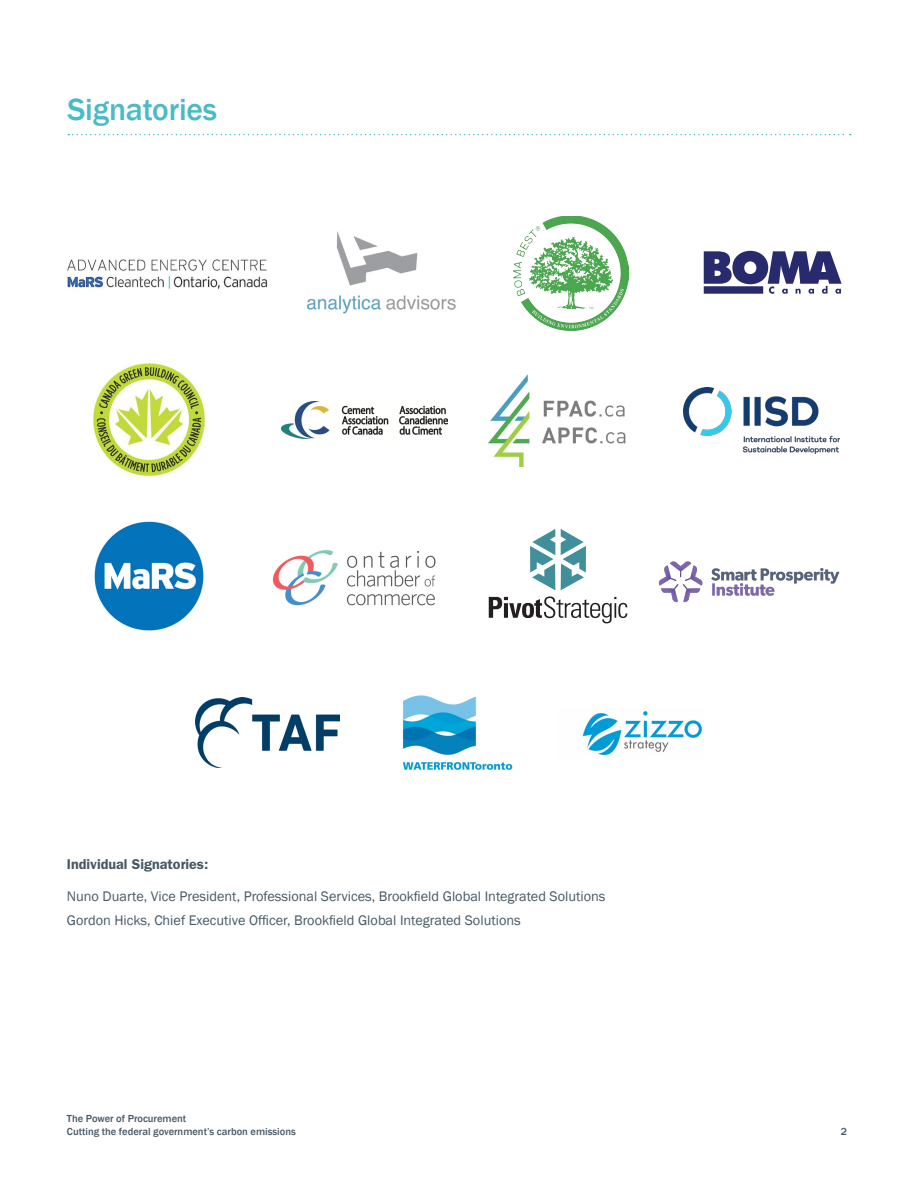
<style>
.page{position:relative;width:918px;height:1188px;background:#fff}
.page>*{position:absolute;margin:0;border:0;box-sizing:border-box;transform-origin:0 0}
.t1{font:500 31.5px "Franklin Gothic";letter-spacing:-.005em;color:#4abac7}
.t2{font:14.25px/24.8px "Franklin Gothic";color:#475865}
.t3{font:600 14.25px "Franklin Gothic";color:#475865}
.t4{font:500 10.5px/12.6px "Franklin Gothic";color:#475865}
</style>
<div class="page">
<svg style="left:68px;top:134px;width:783px;height:1px"></svg>
<img style="left:272px;top:550px;width:164px;height:56px">
<svg style="left:530px;top:529px;width:25px;height:61px"></svg>
<svg style="left:561px;top:529px;width:25px;height:61px"></svg>
<svg style="left:489px;top:596px;width:138px;height:27px"></svg>
<img style="left:195px;top:698px;width:144px;height:70px">
<img style="left:402px;top:695px;width:111px;height:75px">
<img style="left:582px;top:711px;width:120px;height:45px">
<img style="left:66px;top:259px;width:202px;height:30px">
<img style="left:308px;top:231px;width:148px;height:83px">
<img style="left:513px;top:216px;width:115px;height:115px">
<svg style="left:704px;top:251px;width:138px;height:43px"></svg>
<img style="left:91px;top:363px;width:115px;height:114px">
<img style="left:281px;top:401px;width:167px;height:38px">
<img style="left:489px;top:374px;width:137px;height:92px">
<img style="left:684px;top:387px;width:155px;height:66px">
<img style="left:95px;top:522px;width:108px;height:109px">
<img style="left:658px;top:561px;width:182px;height:42px">
<h1 class="t1" style="left:68px;top:97px;width:151px">Signatories</h1>
<p class="t3" style="left:67px;top:859px;width:143px">Individual Signatories:</p>
<p class="t2" style="left:67px;top:884px;width:540px">Nuno Duarte, Vice President, Professional Services, Brookfield Global Integrated Solutions<br>Gordon Hicks, Chief Executive Officer, Brookfield Global Integrated Solutions</p>
<p class="t4" style="left:67px;top:1113px;width:230px">The Power of Procurement<br>Cutting the federal government’s carbon emissions</p>
<p class="t4" style="left:841px;top:1126px;width:8px">2</p>
</div>
